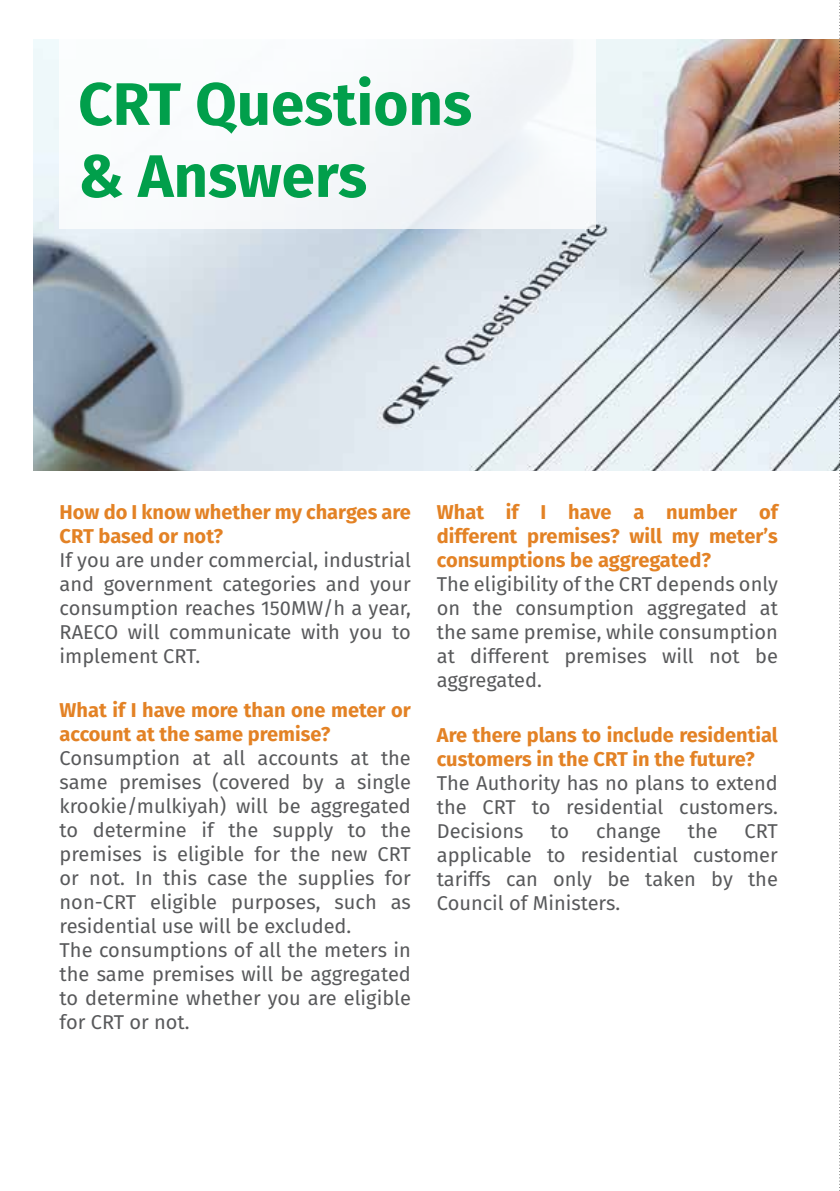
<style>
.page{position:relative;width:840px;height:1191px;background:#fff}
.page>*{position:absolute;margin:0;border:0;box-sizing:border-box;transform-origin:0 0}
.t1{font:700 60px/72px "Fira Sans";color:#019f4b}
.t2{font:20px/24px "Fira Sans";color:#58595b;text-align:justify}
.t3{font:700 20px/24px "Fira Sans";color:#e38225}
</style>
<div class="page">
<img style="left:34px;top:40px;width:805px;height:430px">
<div style="left:60px;top:0;width:535px;height:229px;background:#f8fbfc"></div>
<svg style="left:839px;top:0;width:1px;height:1191px"></svg>
<h1 class="t1" style="left:78px;top:64px;width:395px">CRT Questions &amp; Answers</h1>
<p class="t3" style="left:60px;top:498px;width:352px">How do I know whether my charges are<br>CRT based or not?</p>
<p class="t2" style="left:60px;top:547px;width:352px">If you are under commercial, industrial and government categories and your consumption reaches 150MW/h a year, RAECO will communicate with you to implement CRT.</p>
<p class="t3" style="left:60px;top:696px;width:352px">What if I have more than one meter or account at the same premise?</p>
<p class="t2" style="left:60px;top:745px;width:352px;text-align:left">Consumption at all accounts at the same premises (covered by a single krookie/mulkiyah) will be aggregated to determine if the supply to the premises is eligible for the new CRT or not. In this case the supplies for non-CRT eligible purposes, such as residential use will be excluded.<br>The consumptions of all the meters in the same premises will be aggregated to determine whether you are eligible for CRT or not.</p>
<p class="t3" style="left:436px;top:498px;width:342px;text-align:justify">What if I have a number of different premises? will my meter’s consumptions be aggregated?</p>
<p class="t2" style="left:436px;top:571px;width:342px">The eligibility of the CRT depends only on the consumption aggregated at the same premise, while consumption at different premises will not be aggregated.</p>
<p class="t3" style="left:436px;top:722px;width:342px">Are there plans to include residential customers in the CRT in the future?</p>
<p class="t2" style="left:436px;top:770px;width:342px">The Authority has no plans to extend the CRT to residential customers.<br>Decisions</p>
<p class="t2" style="left:550px;top:818px;width:20px">to</p>
<p class="t2" style="left:595px;top:818px;width:66px">change</p>
<p class="t2" style="left:687px;top:818px;width:31px">the</p>
<p class="t2" style="left:436px;top:818px;width:342px;text-indent:307px">CRT applicable to residential customer tariffs can only be taken by the Council of Ministers.</p>
</div>
